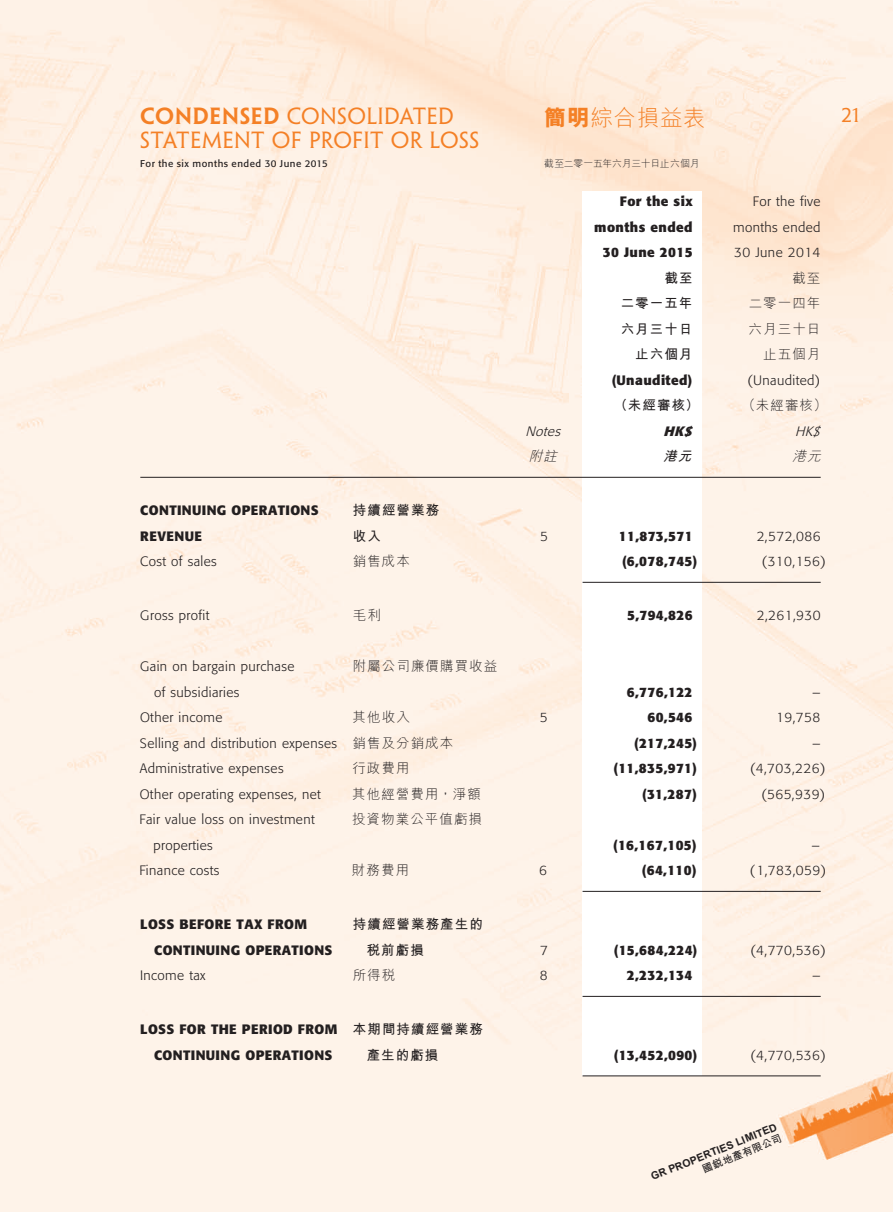
<style>
.page{position:relative;width:893px;height:1212px;background:#fff}
.page>*{position:absolute;margin:0;border:0;box-sizing:border-box;transform-origin:0 0}
.t1{font:300 22.5px "M Hei HK";letter-spacing:.03em;color:#f48026}
.t2{font:21px "Penumbra Half Serif Std";letter-spacing:.015em;color:#f48026}
.t3{font:18px "Penumbra Half Serif Std";color:#f48026}
.t4{font:300 13.5px "Formata";letter-spacing:.03em;color:#231f20}
.t5{font:700 13.5px/25.5px "Formata";letter-spacing:.03em;color:#231f20}
.t6{font:300 13.5px "M Hei HK";letter-spacing:.08em;color:#231f20}
.t7{font:700 13.5px "M Hei HK";letter-spacing:.08em;color:#231f20}
.t8{font:italic 300 13.5px "Formata";color:#231f20}
.t9{font:italic 300 13.5px "M Hei HK";color:#231f20}
.t10{font:italic 700 13.5px "Formata";color:#231f20}
.t11{font:italic 700 13.5px "M Hei HK";color:#231f20}
.t12{font:700 10.5px "Arial";color:#231f20}
.t13{font:700 10.5px "M Hei HK";color:#231f20}
.t14{font:9.75px "Formata";letter-spacing:.05em;color:#231f20}
.t15{font:300 9.75px "M Hei HK";letter-spacing:-.01em;color:#231f20}
.s1{font-weight:800}
.s2{font-family:"Penumbra Half Serif Std Se Bd"}
.s3{font-family:"M Hei HK"}
</style>
<div class="page">
<img style="left:0;top:0;width:893px;height:1212px">
<div style="left:583px;top:191px;width:119px;height:885px;background:#fff"></div>
<hr style="left:140px;top:477px;width:681px;height:1px;background:#231f20">
<hr style="left:583px;top:582px;width:238px;height:1px;background:#231f20">
<hr style="left:583px;top:891px;width:238px;height:1px;background:#231f20">
<hr style="left:583px;top:996px;width:238px;height:1px;background:#231f20">
<hr style="left:583px;top:1075px;width:238px;height:1px;background:#231f20">
<h1 class="t1" style="left:544px;top:102px;width:163px"><span class="s1">簡明</span>綜合損益表</h1>
<h2 class="t2" style="left:140px;top:103px;width:315px"><span class="s2">CONDENSED</span> CONSOLIDATED</h2>
<h3 class="t3" style="left:842px;top:105px;width:19px">21</h3>
<h2 class="t2" style="left:140px;top:127px;width:340px">STATEMENT OF PROFIT OR LOSS</h2>
<p class="t14" style="left:140px;top:158px;width:189px">For the six months ended 30 June 2015</p>
<p class="t15" style="left:544px;top:157px;width:157px">截至二零一五年六月三十日止六個月</p>
<p class="t5" style="left:620px;top:188px;width:74px">For the six</p>
<p class="t4" style="left:753px;top:193px;width:69px">For the five</p>
<p class="t5" style="left:594px;top:214px;width:100px">months ended</p>
<p class="t4" style="left:733px;top:219px;width:89px">months ended</p>
<p class="t5" style="left:603px;top:239px;width:91px">30 June 2015</p>
<p class="t4" style="left:734px;top:244px;width:88px">30 June 2014</p>
<p class="t7" style="left:664px;top:268px;width:30px">截至</p>
<p class="t6" style="left:792px;top:268px;width:30px">截至</p>
<p class="t7" style="left:621px;top:293px;width:73px">二零一五年</p>
<p class="t6" style="left:749px;top:294px;width:73px">二零一四年</p>
<p class="t7" style="left:621px;top:319px;width:73px">六月三十日</p>
<p class="t6" style="left:749px;top:319px;width:73px">六月三十日</p>
<p class="t7" style="left:635px;top:344px;width:59px">止六個月</p>
<p class="t6" style="left:763px;top:345px;width:59px">止五個月</p>
<p class="t5" style="left:612px;top:367px;width:82px">(Unaudited)</p>
<p class="t4" style="left:747px;top:372px;width:74px">(Unaudited)</p>
<p class="t7" style="left:614px;top:395px;width:86px">（未經審核）</p>
<p class="t6" style="left:742px;top:396px;width:86px">（未經審核）</p>
<p class="t8" style="left:525px;top:423px;width:40px">Notes</p>
<p class="t10" style="left:664px;top:422px;width:34px">HK$</p>
<p class="t8" style="left:795px;top:423px;width:30px">HK$</p>
<p class="t9" style="left:529px;top:447px;width:34px">附註</p>
<p class="t11" style="left:663px;top:446px;width:34px">港元</p>
<p class="t9" style="left:793px;top:447px;width:34px">港元</p>
<p class="t5" style="left:140px;top:497px;width:180px">CONTINUING OPERATIONS</p>
<p class="t7" style="left:353px;top:500px;width:88px">持續經營業務</p>
<p class="t5" style="left:140px;top:523px;width:63px">REVENUE</p>
<p class="t7" style="left:353px;top:526px;width:30px">收入</p>
<p class="t4" style="left:540px;top:528px;width:9px">5</p>
<p class="t5" style="left:619px;top:523px;width:75px">11,873,571</p>
<p class="t4" style="left:757px;top:528px;width:65px">2,572,086</p>
<p class="t4" style="left:140px;top:553px;width:78px">Cost of sales</p>
<p class="t6" style="left:353px;top:552px;width:59px">銷售成本</p>
<p class="t5" style="left:622px;top:548px;width:77px">(6,078,745)</p>
<p class="t4" style="left:762px;top:553px;width:65px">(310,156)</p>
<p class="t4" style="left:140px;top:607px;width:71px">Gross profit</p>
<p class="t6" style="left:353px;top:606px;width:30px">毛利</p>
<p class="t5" style="left:627px;top:602px;width:67px">5,794,826</p>
<p class="t4" style="left:757px;top:607px;width:65px">2,261,930</p>
<p class="t4" style="left:140px;top:658px;width:156px">Gain on bargain purchase</p>
<p class="t6" style="left:353px;top:657px;width:146px">附屬公司廉價購買收益</p>
<p class="t4" style="left:154px;top:684px;width:87px">of subsidiaries</p>
<p class="t5" style="left:627px;top:679px;width:67px">6,776,122</p>
<p class="t4" style="left:813px;top:684px;width:9px">–</p>
<p class="t4" style="left:140px;top:709px;width:84px">Other income</p>
<p class="t6" style="left:353px;top:708px;width:59px">其他收入</p>
<p class="t4" style="left:540px;top:709px;width:9px">5</p>
<p class="t5" style="left:647px;top:704px;width:46px">60,546</p>
<p class="t4" style="left:776px;top:709px;width:46px">19,758</p>
<p class="t4" style="left:140px;top:735px;width:315px">Selling and distribution expenses <span class="s3">銷售及分銷成本</span></p>
<p class="t5" style="left:634px;top:730px;width:65px">(217,245)</p>
<p class="t4" style="left:812px;top:735px;width:9px">–</p>
<p class="t4" style="left:140px;top:760px;width:145px">Administrative expenses</p>
<p class="t6" style="left:352px;top:759px;width:59px">行政費用</p>
<p class="t5" style="left:613px;top:755px;width:85px">(11,835,971)</p>
<p class="t4" style="left:750px;top:760px;width:77px">(4,703,226)</p>
<p class="t4" style="left:140px;top:786px;width:183px">Other operating expenses, net</p>
<p class="t6" style="left:352px;top:784px;width:130px">其他經營費用，淨額</p>
<p class="t5" style="left:642px;top:781px;width:56px">(31,287)</p>
<p class="t4" style="left:761px;top:786px;width:65px">(565,939)</p>
<p class="t4" style="left:140px;top:811px;width:177px">Fair value loss on investment</p>
<p class="t6" style="left:352px;top:810px;width:132px">投資物業公平值虧損</p>
<p class="t4" style="left:153px;top:837px;width:61px">properties</p>
<p class="t5" style="left:613px;top:832px;width:85px">(16,167,105)</p>
<p class="t4" style="left:812px;top:837px;width:9px">–</p>
<p class="t4" style="left:139px;top:862px;width:82px">Finance costs</p>
<p class="t6" style="left:352px;top:861px;width:59px">財務費用</p>
<p class="t4" style="left:539px;top:862px;width:9px">6</p>
<p class="t5" style="left:642px;top:857px;width:56px">(64,110)</p>
<p class="t4" style="left:750px;top:862px;width:78px">(1,783,059)</p>
<p class="t5" style="left:140px;top:911px;width:168px">LOSS BEFORE TAX FROM</p>
<p class="t7" style="left:353px;top:914px;width:132px">持續經營業務產生的</p>
<p class="t5" style="left:154px;top:937px;width:180px">CONTINUING OPERATIONS</p>
<p class="t7" style="left:367px;top:940px;width:59px">稅前虧損</p>
<p class="t4" style="left:540px;top:942px;width:9px">7</p>
<p class="t5" style="left:614px;top:937px;width:85px">(15,684,224)</p>
<p class="t4" style="left:750px;top:942px;width:77px">(4,770,536)</p>
<p class="t4" style="left:140px;top:967px;width:67px">Income tax</p>
<p class="t6" style="left:353px;top:966px;width:44px">所得稅</p>
<p class="t4" style="left:540px;top:967px;width:9px">8</p>
<p class="t5" style="left:627px;top:962px;width:67px">2,232,134</p>
<p class="t4" style="left:812px;top:967px;width:9px">–</p>
<p class="t5" style="left:154px;top:1016px;width:330px;text-indent:-14px">LOSS FOR THE PERIOD FROM <span class="s3">本期間持續經營業務<br></span>CONTINUING OPERATIONS</p>
<p class="t7" style="left:367px;top:1045px;width:73px">產生的虧損</p>
<p class="t5" style="left:614px;top:1042px;width:85px">(13,452,090)</p>
<p class="t4" style="left:750px;top:1047px;width:77px">(4,770,536)</p>
<p class="t12" style="left:649px;top:1170px;width:136px;rotate:-22deg">GR PROPERTIES LIMITED</p>
<p class="t13" style="left:700px;top:1162px;width:86px;rotate:-22deg">國銳地產有限公司</p>
</div>
